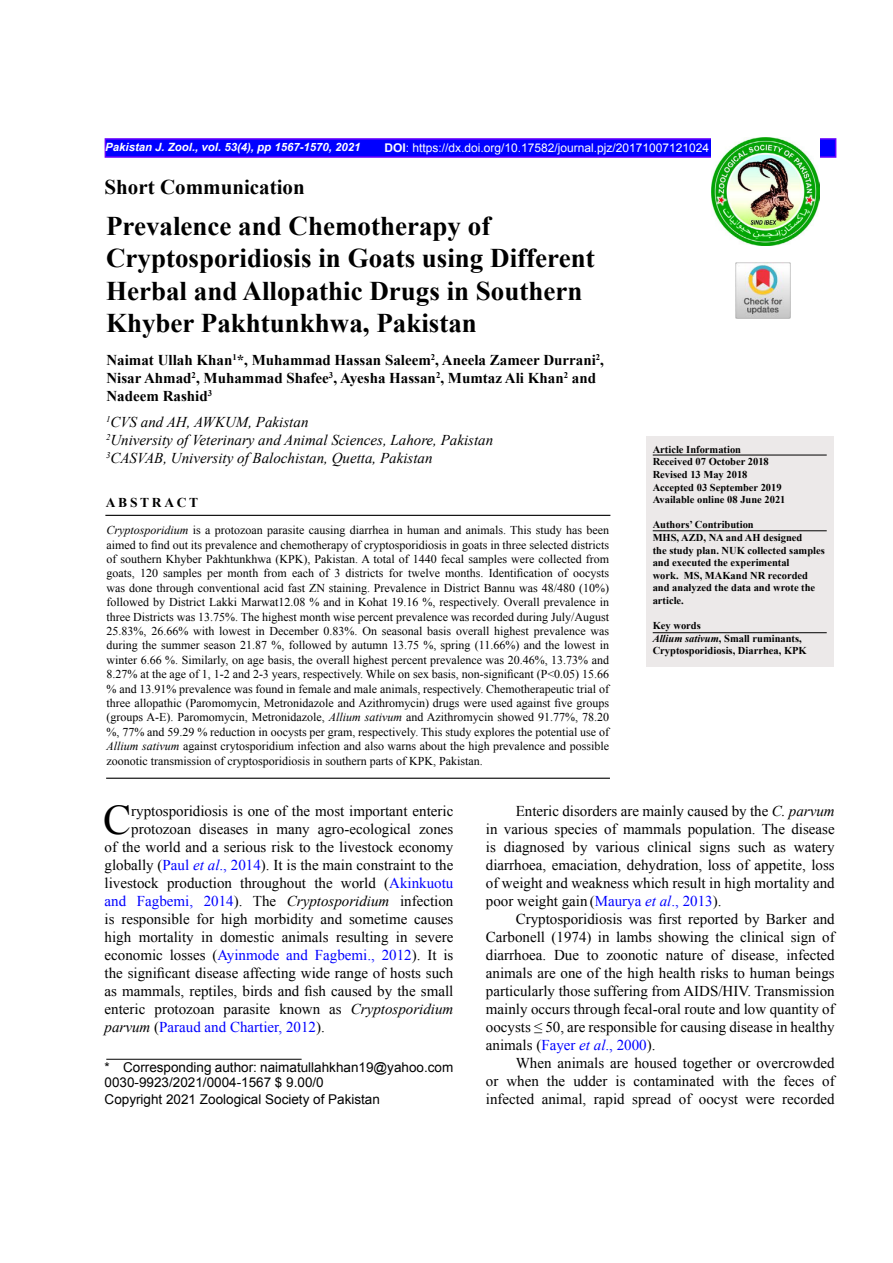
<style>
.page{position:relative;width:893px;height:1263px;background:#fff}
.page>*{position:absolute;margin:0;border:0;box-sizing:border-box;transform-origin:0 0}
.t1{font:42.15px "Times New Roman";color:#000}
.t2{font:700 27px/32.4px "Times New Roman";color:#000}
.t3{font:700 21px "Times New Roman";color:#000}
.t4{font:15px/18px "Times New Roman";color:#000;text-align:justify}
.t5{font:700 15px/18px "Times New Roman";color:#000}
.t6{font:italic 15px/18px "Times New Roman";color:#000}
.t7{font:15px "Times New Roman";color:#00f}
.t8{font:13.5px/15.9px "Arial";color:#000}
.t9{font:700 13.5px "Times New Roman";letter-spacing:.2em;color:#000}
.t10{font:12px/14.4px "Times New Roman";color:#000;text-align:justify}
.t11{font:12px "Arial";color:#fff}
.t12{font:italic 700 11.4px "Arial";color:#fff}
.t13{font:700 10.5px/12.6px "Times New Roman";color:#000}
.s1{font-weight:700}
.s2{font-style:italic}
.s3{color:#00f}
.s4{font-style:italic;color:#00f}
.s5{color:#000}
.s6{font-style:italic;color:#000}
</style>
<div class="page">
<img style="left:735px;top:263px;width:56px;height:55px">
<div style="left:105px;top:138px;width:731px;height:20px;background:#00f;border:2px solid #60f"></div>
<img style="left:711px;top:138px;width:108px;height:108px">
<div style="left:646px;top:436px;width:187px;height:230px;background:#ece9e9"></div>
<hr style="left:653px;top:530px;width:174px;height:1px;background:#000">
<hr style="left:105px;top:515px;width:505px;height:1px;background:#000">
<hr style="left:106px;top:778px;width:504px;height:1px;background:#000">
<hr style="left:653px;top:455px;width:174px;height:1px;background:#000">
<hr style="left:106px;top:1059px;width:196px;height:1px;background:#000">
<hr style="left:653px;top:632px;width:174px;height:1px;background:#000">
<p class="t12" style="left:105px;top:139px;width:257px">Pakistan J. Zool., vol. 53(4), pp 1567-1570, 2021</p>
<p class="t11" style="left:384px;top:140px;width:326px"><span class="s1">DOI</span>: https://dx.doi.org/10.17582/journal.pjz/20171007121024</p>
<h3 class="t3" style="left:105px;top:172px;width:202px">Short Communication</h3>
<h2 class="t2" style="left:106px;top:209px;width:490px">Prevalence and Chemotherapy of Cryptosporidiosis in Goats using Different Herbal and Allopathic Drugs in Southern Khyber Pakhtunkhwa, Pakistan</h2>
<p class="t5" style="left:106px;top:351px;width:499px">Naimat Ullah Khan<sup>1</sup>*, Muhammad Hassan Saleem<sup>2</sup>, Aneela Zameer Durrani<sup>2</sup>,<br>Nisar Ahmad<sup>2</sup>, Muhammad Shafee<sup>3</sup>, Ayesha Hassan<sup>2</sup>, Mumtaz Ali Khan<sup>2</sup> and<br>Nadeem Rashid<sup>3</sup></p>
<p class="t6" style="left:106px;top:412px;width:389px"><sup>1</sup>CVS and AH, AWKUM, Pakistan<br><sup>2</sup>University of Veterinary and Animal Sciences, Lahore, Pakistan<br><sup>3</sup>CASVAB, University of Balochistan, Quetta, Pakistan</p>
<p class="t13" style="left:653px;top:443px;width:134px">Article Information<br>Received 07 October 2018<br>Revised 13 May 2018<br>Accepted 03 September 2019<br>Available online 08 June 2021</p>
<p class="t13" style="left:653px;top:518px;width:174px">Authors’ Contribution<br>MHS, AZD, NA and AH designed<br>the study plan. NUK collected samples and executed the experimental<br>work. MS, MAKand NR recorded and analyzed the data and wrote the article.</p>
<p class="t13" style="left:653px;top:619px;width:156px">Key words<br><span class="s2">Allium sativum</span>, Small ruminants,<br>Cryptosporidiosis, Diarrhea, KPK</p>
<p class="t9" style="left:106px;top:493px;width:94px">ABSTRACT</p>
<p class="t10" style="left:107px;top:523px;width:504px"><span class="s2">Cryptosporidium</span> is a protozoan parasite causing diarrhea in human and animals. This study has been aimed to find out its prevalence and chemotherapy of cryptosporidiosis in goats in three selected districts of southern Khyber Pakhtunkhwa (KPK), Pakistan. A total of 1440 fecal samples were collected from goats, 120 samples per month from each of 3 districts for twelve months. Identification of oocysts was done through conventional acid fast ZN staining. Prevalence in District Bannu was 48/480 (10%) followed by District Lakki Marwat12.08 % and in Kohat 19.16 %, respectively. Overall prevalence in three Districts was 13.75%. The highest month wise percent prevalence was recorded during July/August 25.83%, 26.66% with lowest in December 0.83%. On seasonal basis overall highest prevalence was during the summer season 21.87 %, followed by autumn 13.75 %, spring (11.66%) and the lowest in winter 6.66 %. Similarly, on age basis, the overall highest percent prevalence was 20.46%, 13.73% and 8.27% at the age of 1, 1-2 and 2-3 years, respectively. While on sex basis, non-significant (P&lt;0.05) 15.66 % and 13.91% prevalence was found in female and male animals, respectively. Chemotherapeutic trial of three allopathic (Paromomycin, Metronidazole and Azithromycin) drugs were used against five groups (groups A-E). Paromomycin, Metronidazole, <span class="s2">Allium sativum</span> and Azithromycin showed 91.77%, 78.20 %, 77% and 59.29 % reduction in oocysts per gram, respectively. This study explores the potential use of <span class="s2">Allium sativum</span> against crytosporidium infection and also warns about the high prevalence and possible zoonotic transmission of cryptosporidiosis in southern parts of KPK, Pakistan.</p>
<h1 class="t1" style="left:103px;top:792px;width:30px">C</h1>
<p class="t4" style="left:131px;top:802px;width:324px">ryptosporidiosis is one of the most important enteric</p>
<p class="t4" style="left:486px;top:802px;width:350px;text-indent:30px">Enteric disorders are mainly caused by the <span class="s2">C. parvum </span>in various species of mammals population. The disease is diagnosed by various clinical signs such as watery diarrhoea, emaciation, dehydration, loss of appetite, loss of weight and weakness which result in high mortality and poor weight gain (<span class="s3">Maurya</span> <span class="s4">et al</span><span class="s3">., 2013</span>).</p>
<p class="t4" style="left:486px;top:910px;width:350px;text-indent:30px">Cryptosporidiosis was first reported by Barker and Carbonell (1974) in lambs showing the clinical sign of diarrhoea. Due to zoonotic nature of disease, infected animals are one of the high health risks to human beings particularly those suffering from AIDS/HIV. Transmission mainly occurs through fecal-oral route and low quantity of oocysts ≤ 50, are responsible for causing disease in healthy animals (<span class="s3">Fayer</span> <span class="s4">et al</span><span class="s3">., 2000</span>).</p>
<p class="t4" style="left:486px;top:1054px;width:350px;text-indent:30px">When animals are housed together or overcrowded or when the udder is contaminated with the feces of infected animal, rapid spread of oocyst were recorded</p>
<p class="t4" style="left:131px;top:820px;width:324px">protozoan diseases in many agro-ecological zones</p>
<p class="t4" style="left:105px;top:838px;width:350px">of the world and a serious risk to the livestock economy</p>
<p class="t4" style="left:105px;top:856px;width:350px">globally (<span class="s3">Paul</span> <span class="s4">et al</span><span class="s3">., 2014</span>). It is the main constraint to the</p>
<p class="t4" style="left:105px;top:874px;width:350px">livestock production throughout the world (<span class="s3">Akinkuotu</span></p>
<p class="t7" style="left:105px;top:891px;width:350px">and Fagbemi, 2014<span class="s5">). The</span> <span class="s6">Cryptosporidium</span> <span class="s5">infection</span></p>
<p class="t4" style="left:105px;top:910px;width:350px">is responsible for high morbidity and sometime causes</p>
<p class="t4" style="left:105px;top:928px;width:350px">high mortality in domestic animals resulting in severe</p>
<p class="t7" style="left:105px;top:945px;width:350px"><span class="s5">economic losses (</span>Ayinmode and Fagbemi., 2012<span class="s5">). It is</span></p>
<p class="t4" style="left:105px;top:964px;width:350px">the significant disease affecting wide range of hosts such</p>
<p class="t4" style="left:105px;top:982px;width:350px">as mammals, reptiles, birds and fish caused by the small</p>
<p class="t4" style="left:105px;top:1000px;width:350px">enteric protozoan parasite known as <span class="s2">Cryptosporidium</span></p>
<p class="t7" style="left:105px;top:1017px;width:222px"><span class="s6">parvum</span> <span class="s5">(</span>Paraud and Chartier, 2012<span class="s5">).</span></p>
<p class="t8" style="left:105px;top:1059px;width:350px">* Corresponding author: naimatullahkhan19@yahoo.com<br>0030-9923/2021/0004-1567 $ 9.00/0<br>Copyright 2021 Zoological Society of Pakistan</p>
</div>
